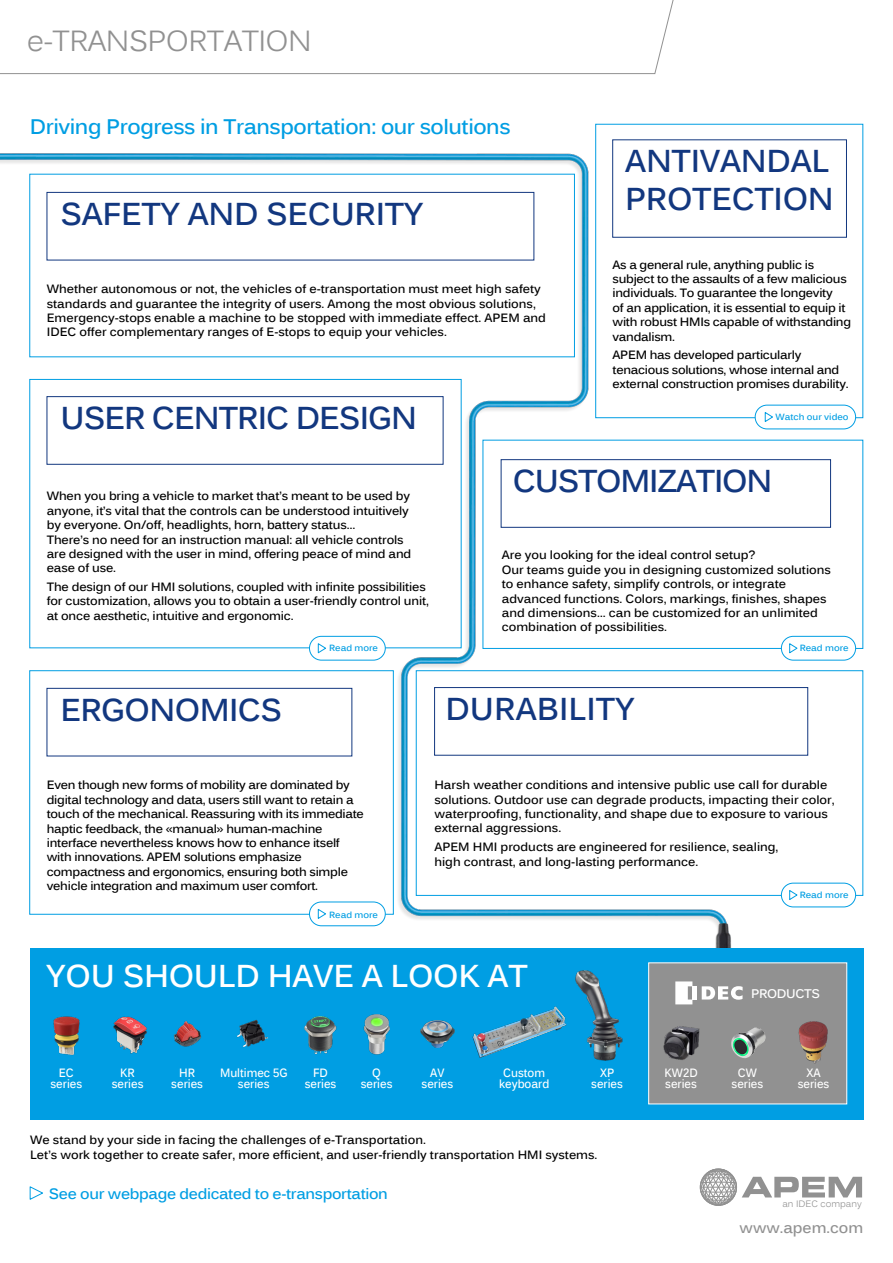
<style>
.page{position:relative;width:893px;height:1263px;background:#fff}
.page>*{position:absolute;margin:0;border:0;box-sizing:border-box;transform-origin:0 0}
.t1{font:700 31.5px "Kalinga";letter-spacing:-.01em;color:#12377f}
.t2{font:700 31.5px "Kalinga";letter-spacing:-.01em;color:#fff}
.t3{font:700 31.5px "Kalinga";letter-spacing:-.03em;color:#12377f}
.t4{font:700 31.5px "Kalinga";letter-spacing:-.04em;color:#12377f}
.t5{font:29.1px "Kalinga";letter-spacing:-.02em;color:#919191}
.t6{font:700 21px "Kalinga";letter-spacing:-.02em;color:#009ee3}
.t7{font:700 15px "Kalinga";letter-spacing:-.02em;color:#009ee3}
.t8{font:700 15px "Kalinga";color:#919191}
.t9{font:700 12.45px "Kalinga";letter-spacing:-.03em;color:#fff}
.t10{font:700 12px/14.4px "Kalinga";letter-spacing:-.01em;color:#000}
.t11{font:700 12px/11.2px "Kalinga";color:#fff;text-align:center;scale:.9 1}
.t12{font:9.15px "Kalinga";color:#919191}
.t13{font:700 9px "Kalinga";color:#009ee3}
</style>
<div class="page">
<svg style="left:699px;top:1169px;width:163px;height:37px"></svg>
<img style="left:0;top:0;width:864px;height:951px">
<div style="left:30px;top:948px;width:833px;height:171px;background:#009ee3"></div>
<div style="left:648px;top:963px;width:199px;height:141px;background:#919191;border:1px solid #fff"></div>
<svg style="left:675px;top:981px;width:17px;height:23px"></svg>
<div style="left:692px;top:986px;width:5px;height:13px;background:#fff"></div>
<svg style="left:702px;top:986px;width:41px;height:14px"></svg>
<div style="left:501px;top:459px;width:330px;height:68px;border:1px solid #12377f"></div>
<div style="left:781px;top:636px;width:75px;height:24px;background:#fff;border-radius:12px"></div>
<div style="left:781px;top:636px;width:75px;height:24px;border:1px solid #009ee3;border-radius:12px"></div>
<div style="left:781px;top:883px;width:75px;height:24px;background:#fff;border-radius:12px"></div>
<div style="left:781px;top:883px;width:75px;height:24px;border:1px solid #009ee3;border-radius:12px"></div>
<div style="left:755px;top:405px;width:101px;height:24px;background:#fff;border-radius:12px"></div>
<div style="left:755px;top:405px;width:101px;height:24px;border:1px solid #009ee3;border-radius:12px"></div>
<svg style="left:29px;top:1186px;width:14px;height:14px"></svg>
<img style="left:237px;top:1019px;width:31px;height:28px">
<img style="left:173px;top:1021px;width:29px;height:26px">
<img style="left:420px;top:1020px;width:35px;height:28px">
<img style="left:472px;top:1006px;width:88px;height:52px">
<img style="left:53px;top:1016px;width:27px;height:40px">
<img style="left:304px;top:1016px;width:33px;height:39px">
<img style="left:560px;top:970px;width:63px;height:91px">
<img style="left:113px;top:1016px;width:34px;height:38px">
<img style="left:363px;top:1014px;width:27px;height:41px">
<img style="left:731px;top:1027px;width:35px;height:31px">
<img style="left:798px;top:1021px;width:30px;height:43px">
<img style="left:663px;top:1026px;width:37px;height:34px">
<svg style="left:764px;top:412px;width:9px;height:10px"></svg>
<svg style="left:789px;top:643px;width:9px;height:11px"></svg>
<svg style="left:789px;top:890px;width:9px;height:10px"></svg>
<div style="left:309px;top:902px;width:76px;height:24px;background:#fff;border-radius:12px"></div>
<div style="left:309px;top:901px;width:77px;height:25px;border:1px solid #009ee3;border-radius:12px"></div>
<div style="left:309px;top:636px;width:76px;height:24px;background:#fff;border-radius:12px"></div>
<div style="left:309px;top:636px;width:77px;height:24px;border:1px solid #009ee3;border-radius:12px"></div>
<svg style="left:317px;top:909px;width:9px;height:10px"></svg>
<svg style="left:317px;top:643px;width:9px;height:11px"></svg>
<p class="t5" style="left:27px;top:22px;width:286px">e-TRANSPORTATION</p>
<p class="t6" style="left:30px;top:113px;width:482px">Driving Progress in Transportation: our solutions</p>
<p class="t1" style="left:60px;top:193px;width:365px">SAFETY AND SECURITY</p>
<p class="t10" style="left:47px;top:283px;width:501px">Whether autonomous or not, the vehicles of e-transportation must meet high safety standards and guarantee the integrity of users. Among the most obvious solutions, Emergency-stops enable a machine to be stopped with immediate effect. APEM and IDEC offer complementary ranges of E-stops to equip your vehicles.</p>
<p class="t3" style="left:60px;top:397px;width:358px">USER CENTRIC DESIGN</p>
<p class="t1" style="left:625px;top:141px;width:206px">ANTIVANDAL</p>
<p class="t1" style="left:625px;top:178px;width:210px">PROTECTION</p>
<p class="t10" style="left:612px;top:258px;width:240px">As a general rule, anything public is subject to the assaults of a few malicious individuals. To guarantee the longevity<br>of an application, it is essential to equip it with robust HMIs capable of withstanding vandalism.</p>
<p class="t10" style="left:612px;top:349px;width:238px">APEM has developed particularly tenacious solutions, whose internal and external construction promises durability.</p>
<p class="t13" style="left:775px;top:411px;width:75px">Watch our video</p>
<p class="t10" style="left:47px;top:490px;width:366px">When you bring a vehicle to market that’s meant to be used by anyone, it’s vital that the controls can be understood intuitively by everyone. On/off, headlights, horn, battery status…<br>There’s no need for an instruction manual: all vehicle controls are designed with the user in mind, offering peace of mind and ease of use.</p>
<p class="t10" style="left:47px;top:581px;width:384px">The design of our HMI solutions, coupled with infinite possibilities for customization, allows you to obtain a user-friendly control unit, at once aesthetic, intuitive and ergonomic.</p>
<p class="t1" style="left:60px;top:689px;width:223px">ERGONOMICS</p>
<p class="t13" style="left:329px;top:642px;width:50px">Read more</p>
<p class="t4" style="left:513px;top:460px;width:261px">CUSTOMIZATION</p>
<p class="t10" style="left:502px;top:549px;width:331px">Are you looking for the ideal control setup?<br>Our teams guide you in designing customized solutions to enhance safety, simplify controls, or integrate advanced functions. Colors, markings, finishes, shapes and dimensions… can be customized for an unlimited combination of possibilities.</p>
<p class="t1" style="left:445px;top:688px;width:191px">DURABILITY</p>
<p class="t13" style="left:800px;top:642px;width:50px">Read more</p>
<p class="t10" style="left:47px;top:779px;width:319px">Even though new forms of mobility are dominated by digital technology and data, users still want to retain a touch of the mechanical. Reassuring with its immediate haptic feedback, the «manual» human-machine interface nevertheless knows how to enhance itself with innovations. APEM solutions emphasize compactness and ergonomics, ensuring both simple vehicle integration and maximum user comfort.</p>
<p class="t13" style="left:329px;top:908px;width:50px">Read more</p>
<p class="t10" style="left:434px;top:779px;width:402px">Harsh weather conditions and intensive public use call for durable solutions. Outdoor use can degrade products, impacting their color, waterproofing, functionality, and shape due to exposure to various external aggressions.</p>
<p class="t10" style="left:434px;top:841px;width:346px">APEM HMI products are engineered for resilience, sealing, high contrast, and long-lasting performance.</p>
<p class="t13" style="left:800px;top:889px;width:50px">Read more</p>
<p class="t2" style="left:46px;top:955px;width:483px">YOU SHOULD HAVE A LOOK AT</p>
<p class="t11" style="left:50px;top:1068px;width:37px">EC series</p>
<p class="t11" style="left:220px;top:1068px;width:77px">Multimec 5G series</p>
<p class="t11" style="left:171px;top:1068px;width:37px">HR series</p>
<p class="t11" style="left:361px;top:1068px;width:37px">Q series</p>
<p class="t11" style="left:422px;top:1068px;width:37px">AV series</p>
<p class="t11" style="left:499px;top:1068px;width:57px">Custom keyboard</p>
<p class="t11" style="left:591px;top:1068px;width:37px">XP series</p>
<p class="t11" style="left:664px;top:1068px;width:38px">KW2D</p>
<p class="t11" style="left:112px;top:1068px;width:37px">KR series</p>
<p class="t11" style="left:305px;top:1068px;width:37px">FD series</p>
<p class="t11" style="left:665px;top:1079px;width:37px">series</p>
<p class="t10" style="left:30px;top:1134px;width:569px">We stand by your side in facing the challenges of e-Transportation.<br>Let’s work together to create safer, more efficient, and user-friendly transportation HMI systems.</p>
<p class="t7" style="left:49px;top:1183px;width:340px">See our webpage dedicated to e-transportation</p>
<p class="t9" style="left:751px;top:985px;width:71px">PRODUCTS</p>
<p class="t11" style="left:738px;top:1068px;width:23px">CW</p>
<p class="t11" style="left:731px;top:1079px;width:37px">series</p>
<p class="t11" style="left:806px;top:1068px;width:17px">XA</p>
<p class="t11" style="left:798px;top:1079px;width:37px">series</p>
<p class="t12" style="left:782px;top:1198px;width:81px">an IDEC company</p>
<p class="t8" style="left:739px;top:1218px;width:125px">www.apem.com</p>
</div>
